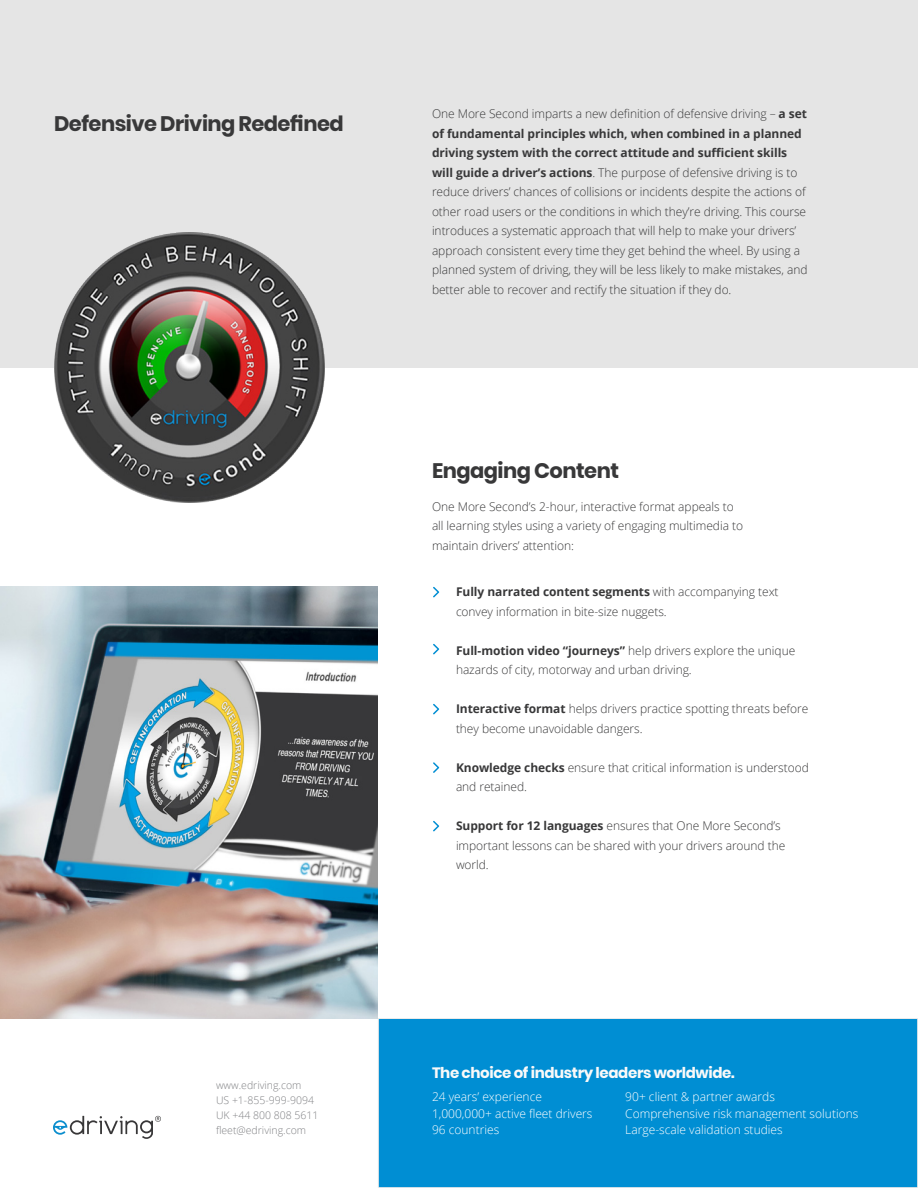
<style>
.page{position:relative;width:918px;height:1188px;background:#fff}
.page>*{position:absolute;margin:0;border:0;box-sizing:border-box;transform-origin:0 0}
.t1{font:700 21px "Poppins";letter-spacing:-.025em;color:#383839}
.t2{font:700 15px "Poppins";letter-spacing:-.025em;color:#f9f9f9}
.t3{font:300 12px/19.5px "Open Sans";letter-spacing:-.005em;color:#383839}
.t4{font:300 12px/16.5px "Open Sans";color:#fff}
.t5{font:300 10.5px "Open Sans";color:#808184}
.s1{font-weight:700}
</style>
<div class="page">
<div style="left:0;top:0;width:918px;height:368px;background:#e5e5e5"></div>
<div style="left:378px;top:1018px;width:540px;height:170px;background:#008ed3"></div>
<div style="left:378px;top:1018px;width:540px;height:170px;border:1px solid #eaeaea"></div>
<svg style="left:433px;top:587px;width:6px;height:10px"></svg>
<svg style="left:433px;top:644px;width:6px;height:10px"></svg>
<svg style="left:433px;top:704px;width:6px;height:10px"></svg>
<svg style="left:433px;top:762px;width:6px;height:11px"></svg>
<svg style="left:433px;top:821px;width:6px;height:10px"></svg>
<img style="left:54px;top:232px;width:270px;height:271px">
<img style="left:0;top:587px;width:378px;height:431px">
<svg style="left:53px;top:1116px;width:108px;height:22px"></svg>
<p class="t1" style="left:54px;top:112px;width:291px">Defensive Driving Redefined</p>
<p class="t5" style="left:216px;top:1078px;width:87px">www.edriving.com</p>
<p class="t5" style="left:216px;top:1093px;width:100px">US +1-855-999-9094</p>
<p class="t5" style="left:216px;top:1108px;width:104px">UK +44 800 808 5611</p>
<p class="t5" style="left:216px;top:1123px;width:92px">fleet@edriving.com</p>
<p class="t3" style="left:432px;top:104px;width:377px">One More Second imparts a new definition of defensive driving – <span class="s1">a set of fundamental principles which, when combined in a planned driving system with the correct attitude and sufficient skills will guide a driver’s actions</span>. The purpose of defensive driving is to reduce drivers’ chances of collisions or incidents despite the actions of other road users or the conditions in which they’re driving. This course introduces a systematic approach that will help to make your drivers’ approach consistent every time they get behind the wheel. By using a planned system of driving, they will be less likely to make mistakes, and better able to recover and rectify the situation if they do.</p>
<p class="t1" style="left:432px;top:458px;width:189px">Engaging Content</p>
<p class="t3" style="left:432px;top:496px;width:313px">One More Second’s 2-hour, interactive format appeals to all learning styles using a variety of engaging multimedia to maintain drivers’ attention:</p>
<p class="t3" style="left:456px;top:582px;width:324px"><span class="s1">Fully narrated content segments</span> with accompanying text convey information in bite-size nuggets.</p>
<p class="t3" style="left:456px;top:640px;width:341px"><span class="s1">Full-motion video “journeys”</span> help drivers explore the unique hazards of city, motorway and urban driving.</p>
<p class="t3" style="left:456px;top:699px;width:354px"><span class="s1">Interactive format</span> helps drivers practice spotting threats before they become unavoidable dangers.</p>
<p class="t3" style="left:456px;top:757px;width:354px"><span class="s1">Knowledge checks</span> ensure that critical information is understood and retained.</p>
<p class="t3" style="left:456px;top:816px;width:331px"><span class="s1">Support for 12 languages</span> ensures that One More Second’s important lessons can be shared with your drivers around the world.</p>
<p class="t2" style="left:432px;top:1064px;width:304px">The choice of industry leaders worldwide.</p>
<p class="t4" style="left:432px;top:1088px;width:162px">24 years’ experience<br>1,000,000+ active fleet drivers<br>96 countries</p>
<p class="t4" style="left:625px;top:1088px;width:235px">90+ client &amp; partner awards<br>Comprehensive risk management solutions<br>Large-scale validation studies</p>
</div>
